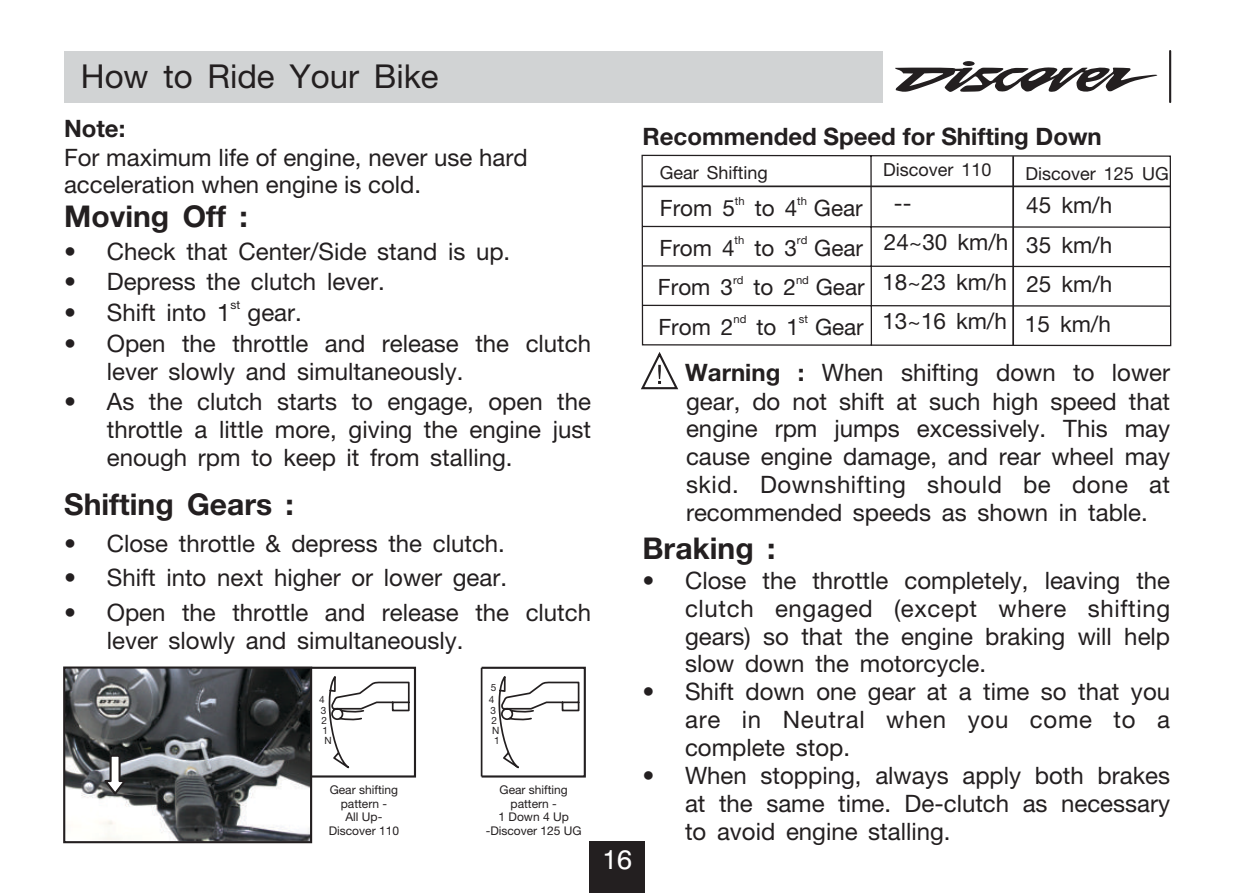
<style>
.page{position:relative;width:1234px;height:893px;background:#fff}
.page>*{position:absolute;margin:0;border:0;box-sizing:border-box;transform-origin:0 0}
.t1{font:33px "Helvetica Neue Roman";color:#231f20}
.t2{font:700 30px "Helvetica Neue";color:#231f20}
.t3{font:27px "Swiss 721 BT";color:#fff}
.t4{font:24px/27.9px "Helvetica Neue Roman";color:#231f20;text-align:justify}
.t5{font:700 24px "Helvetica Neue";color:#231f20}
.t6{font:22.5px/39.3px "Helvetica Neue Roman";color:#231f20;text-align:justify}
.t7{font:18px "Helvetica Neue Roman";color:#231f20}
.t8{font:12px/13.8px "Helvetica Neue Roman";color:#231f20;text-align:center}
.t9{font:11.4px "Helvetica Neue Roman";color:#231f20}
.t10{font:9.9px/9.9px "Helvetica Neue Roman";color:#231f20}
.s1{font-family:"Helvetica Neue";font-weight:700}
</style>
<div class="page">
<img style="left:66px;top:669px;width:243px;height:171px">
<div style="left:64px;top:51px;width:818px;height:51px;background:#d1d3d4"></div>
<svg style="left:895px;top:61px;width:263px;height:31px"></svg>
<hr style="left:1168px;top:51px;width:2px;height:51px;background:#231f20">
<svg style="left:641px;top:154px;width:530px;height:193px"></svg>
<svg style="left:101px;top:754px;width:28px;height:43px"></svg>
<div style="left:63px;top:666px;width:249px;height:177px;border:2px solid #231f20"></div>
<div style="left:589px;top:842px;width:55px;height:51px;background:#231f20"></div>
<div style="left:310px;top:667px;width:106px;height:110px;border:2px solid #231f20"></div>
<svg style="left:326px;top:672px;width:91px;height:106px"></svg>
<div style="left:480px;top:667px;width:105px;height:110px;border:2px solid #231f20"></div>
<svg style="left:496px;top:672px;width:90px;height:106px"></svg>
<svg style="left:641px;top:352px;width:38px;height:38px"></svg>
<hr style="left:480px;top:668px;width:2px;height:108px;background:#231f20">
<hr style="left:642px;top:185px;width:528px;height:2px;background:#231f20">
<hr style="left:1012px;top:156px;width:1px;height:190px;background:#231f20">
<h1 class="t1" style="left:81px;top:57px;width:359px">How to Ride Your Bike</h1>
<p class="t5" style="left:64px;top:114px;width:63px">Note:</p>
<p class="t5" style="left:642px;top:122px;width:461px">Recommended Speed for Shifting Down</p>
<p class="t4" style="left:64px;top:143px;width:465px">For maximum life of engine, never use hard acceleration when engine is cold.</p>
<p class="t7" style="left:882px;top:158px;width:110px">Discover 110</p>
<p class="t7" style="left:1025px;top:163px;width:145px">Discover 125 UG</p>
<p class="t7" style="left:659px;top:161px;width:109px">Gear Shifting</p>
<p class="t6" style="left:893px;top:183px;width:19px">--</p>
<p class="t6" style="left:1026px;top:185px;width:87px">45 km/h</p>
<p class="t9" style="left:734px;top:194px;width:11px">th</p>
<p class="t9" style="left:797px;top:194px;width:11px">th</p>
<p class="t6" style="left:659px;top:188px;width:204px">From 5 to 4 Gear</p>
<p class="t2" style="left:64px;top:198px;width:185px">Moving Off :</p>
<p class="t4" style="left:64px;top:237px;width:447px">• Check that Center/Side stand is up.</p>
<p class="t4" style="left:64px;top:267px;width:322px">• Depress the clutch lever.</p>
<p class="t8" style="left:230px;top:298px;width:11px">st</p>
<p class="t6" style="left:882px;top:222px;width:231px">24~30 km/h 35 km/h 18~23 km/h 25 km/h 13~16 km/h 15 km/h</p>
<p class="t9" style="left:734px;top:234px;width:11px">th</p>
<p class="t9" style="left:796px;top:234px;width:12px">rd</p>
<p class="t6" style="left:659px;top:228px;width:205px">From 4 to 3 Gear</p>
<p class="t9" style="left:732px;top:273px;width:12px">rd</p>
<p class="t9" style="left:795px;top:273px;width:14px">nd</p>
<p class="t6" style="left:657px;top:267px;width:208px">From 3 to 2 Gear</p>
<p class="t9" style="left:733px;top:312px;width:14px">nd</p>
<p class="t9" style="left:798px;top:312px;width:11px">st</p>
<p class="t4" style="left:64px;top:298px;width:239px">• Shift into 1 gear.</p>
<p class="t4" style="left:107px;top:329px;width:485px;text-indent:-43px">• Open the throttle and release the clutch lever slowly and simultaneously.</p>
<p class="t4" style="left:107px;top:387px;width:485px;text-indent:-43px">• As the clutch starts to engage, open the throttle a little more, giving the engine just enough rpm to keep it from stalling.</p>
<p class="t6" style="left:658px;top:307px;width:207px">From 2 to 1 Gear</p>
<p class="t4" style="left:685px;top:359px;width:486px"><span class="s1">Warning :</span> When shifting down to lower gear, do not shift at such high speed that engine rpm jumps excessively. This may cause engine damage, and rear wheel may skid. Downshifting should be done at recommended speeds as shown in table.</p>
<p class="t2" style="left:64px;top:486px;width:231px">Shifting Gears :</p>
<p class="t4" style="left:64px;top:529px;width:442px">• Close throttle &amp; depress the clutch.</p>
<p class="t4" style="left:64px;top:564px;width:444px">• Shift into next higher or lower gear.</p>
<p class="t4" style="left:107px;top:598px;width:485px;text-indent:-43px">• Open the throttle and release the clutch lever slowly and simultaneously.</p>
<p class="t2" style="left:642px;top:530px;width:134px">Braking :</p>
<p class="t4" style="left:685px;top:566px;width:486px;text-indent:-43px">• Close the throttle completely, leaving the clutch engaged (except where shifting gears) so that the engine braking will help slow down the motorcycle.</p>
<p class="t4" style="left:685px;top:677px;width:486px;text-indent:-42px">• Shift down one gear at a time so that you are in Neutral when you come to a complete stop.</p>
<p class="t4" style="left:685px;top:761px;width:486px;text-indent:-43px">• When stopping, always apply both brakes at the same time. De-clutch as necessary to avoid engine stalling.</p>
<p class="t10" style="left:491px;top:682px;width:7px">5</p>
<p class="t10" style="left:491px;top:716px;width:10px">2<br>N<br>1</p>
<p class="t10" style="left:319px;top:694px;width:9px;line-height:11.4px">4<br>3</p>
<p class="t10" style="left:321px;top:716px;width:12px">2<br>1<br>N</p>
<p class="t10" style="left:489px;top:694px;width:9px;line-height:11.4px">4<br>3</p>
<p class="t8" style="left:329px;top:782px;width:72px">Gear shifting pattern -<br>All Up-<br>Discover 110</p>
<p class="t8" style="left:485px;top:782px;width:98px">Gear shifting pattern -<br>1 Down 4 Up -Discover 125 UG</p>
<p class="t3" style="left:602px;top:849px;width:31px">16</p>
</div>
